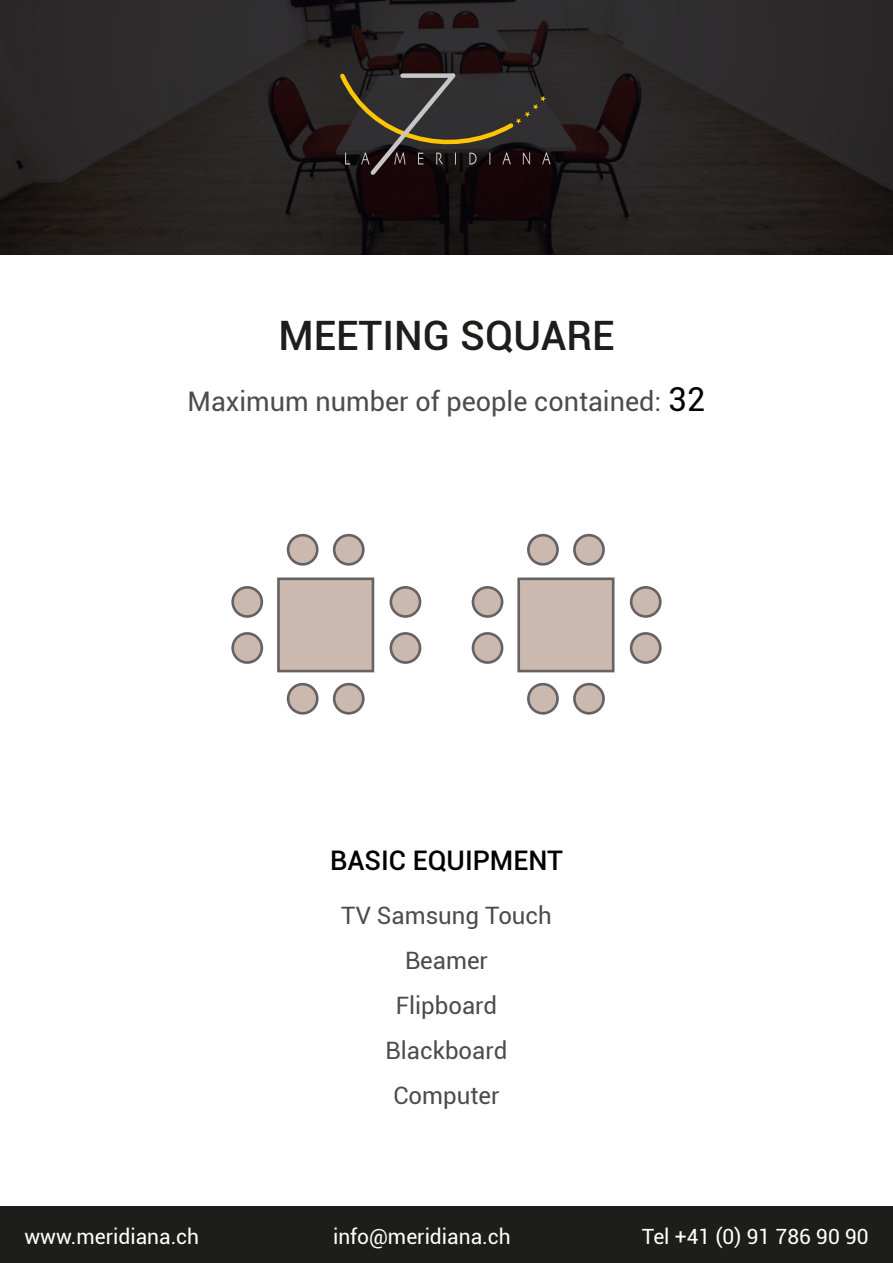
<style>
.page{position:relative;width:893px;height:1263px;background:#fff}
.page>*{position:absolute;margin:0;border:0;box-sizing:border-box;transform-origin:0 0}
.t1{font:500 40.5px "Roboto";color:#1d1d1b}
.t2{font:27px "Roboto";color:#4d4c4c}
.t3{font:500 27px "Roboto";color:#000}
.t4{font:24px/45px "Roboto";color:#4d4c4c;text-align:center}
.t5{font:21px "Roboto";color:#fff}
.s1{font-size:33px;color:#000}
</style>
<div class="page">
<div style="left:0;top:1206px;width:893px;height:57px;background:#1d1d1b"></div>
<svg style="left:0;top:0;width:893px;height:255px;background:#252221"></svg>
<svg style="left:336px;top:69px;width:215px;height:110px;background:#362f29"></svg>
<div style="left:517px;top:577px;width:97px;height:95px;background:#cbb8af;border:3px solid #666162"></div>
<div style="left:574px;top:535px;width:30px;height:29px;background:#cbb8af;border-radius:50%"></div>
<div style="left:573px;top:534px;width:32px;height:32px;border:3px solid #666162;border-radius:50%"></div>
<div style="left:528px;top:535px;width:29px;height:29px;background:#cbb8af;border-radius:50%"></div>
<div style="left:527px;top:534px;width:32px;height:32px;border:3px solid #666162;border-radius:50%"></div>
<div style="left:631px;top:633px;width:29px;height:29px;background:#cbb8af;border-radius:50%"></div>
<div style="left:630px;top:632px;width:32px;height:32px;border:3px solid #666162;border-radius:50%"></div>
<div style="left:631px;top:587px;width:29px;height:29px;background:#cbb8af;border-radius:50%"></div>
<div style="left:630px;top:586px;width:32px;height:32px;border:3px solid #666162;border-radius:50%"></div>
<div style="left:473px;top:633px;width:29px;height:29px;background:#cbb8af;border-radius:50%"></div>
<div style="left:472px;top:632px;width:31px;height:32px;border:3px solid #666162;border-radius:50%"></div>
<div style="left:473px;top:587px;width:29px;height:29px;background:#cbb8af;border-radius:50%"></div>
<div style="left:472px;top:586px;width:31px;height:32px;border:3px solid #666162;border-radius:50%"></div>
<div style="left:528px;top:684px;width:29px;height:29px;background:#cbb8af;border-radius:50%"></div>
<div style="left:527px;top:683px;width:32px;height:32px;border:3px solid #666162;border-radius:50%"></div>
<div style="left:574px;top:684px;width:30px;height:29px;background:#cbb8af;border-radius:50%"></div>
<div style="left:573px;top:683px;width:32px;height:32px;border:3px solid #666162;border-radius:50%"></div>
<div style="left:277px;top:577px;width:97px;height:95px;background:#cbb8af;border:3px solid #666162"></div>
<div style="left:334px;top:535px;width:29px;height:29px;background:#cbb8af;border-radius:50%"></div>
<div style="left:333px;top:534px;width:32px;height:32px;border:3px solid #666162;border-radius:50%"></div>
<div style="left:288px;top:535px;width:29px;height:29px;background:#cbb8af;border-radius:50%"></div>
<div style="left:287px;top:534px;width:32px;height:32px;border:3px solid #666162;border-radius:50%"></div>
<div style="left:391px;top:633px;width:29px;height:29px;background:#cbb8af;border-radius:50%"></div>
<div style="left:390px;top:632px;width:31px;height:32px;border:3px solid #666162;border-radius:50%"></div>
<div style="left:391px;top:587px;width:29px;height:29px;background:#cbb8af;border-radius:50%"></div>
<div style="left:390px;top:586px;width:31px;height:32px;border:3px solid #666162;border-radius:50%"></div>
<div style="left:233px;top:633px;width:29px;height:29px;background:#cbb8af;border-radius:50%"></div>
<div style="left:231px;top:632px;width:32px;height:32px;border:3px solid #666162;border-radius:50%"></div>
<div style="left:233px;top:587px;width:29px;height:29px;background:#cbb8af;border-radius:50%"></div>
<div style="left:231px;top:586px;width:32px;height:32px;border:3px solid #666162;border-radius:50%"></div>
<div style="left:288px;top:684px;width:29px;height:29px;background:#cbb8af;border-radius:50%"></div>
<div style="left:287px;top:683px;width:32px;height:32px;border:3px solid #666162;border-radius:50%"></div>
<div style="left:334px;top:684px;width:29px;height:29px;background:#cbb8af;border-radius:50%"></div>
<div style="left:333px;top:683px;width:32px;height:32px;border:3px solid #666162;border-radius:50%"></div>
<h1 class="t1" style="left:278px;top:307px;width:338px">MEETING SQUARE</h1>
<p class="t2" style="left:188px;top:382px;width:519px">Maximum number of people contained: <span class="s1">32</span></p>
<p class="t3" style="left:330px;top:842px;width:234px">BASIC EQUIPMENT</p>
<p class="t4" style="left:341px;top:892px;width:212px">TV Samsung Touch<br>Beamer<br>Flipboard<br>Blackboard<br>Computer</p>
<p class="t5" style="left:24px;top:1222px;width:176px">www.meridiana.ch</p>
<p class="t5" style="left:333px;top:1222px;width:179px">info@meridiana.ch</p>
<p class="t5" style="left:642px;top:1222px;width:228px">Tel +41 (0) 91 786 90 90</p>
</div>
